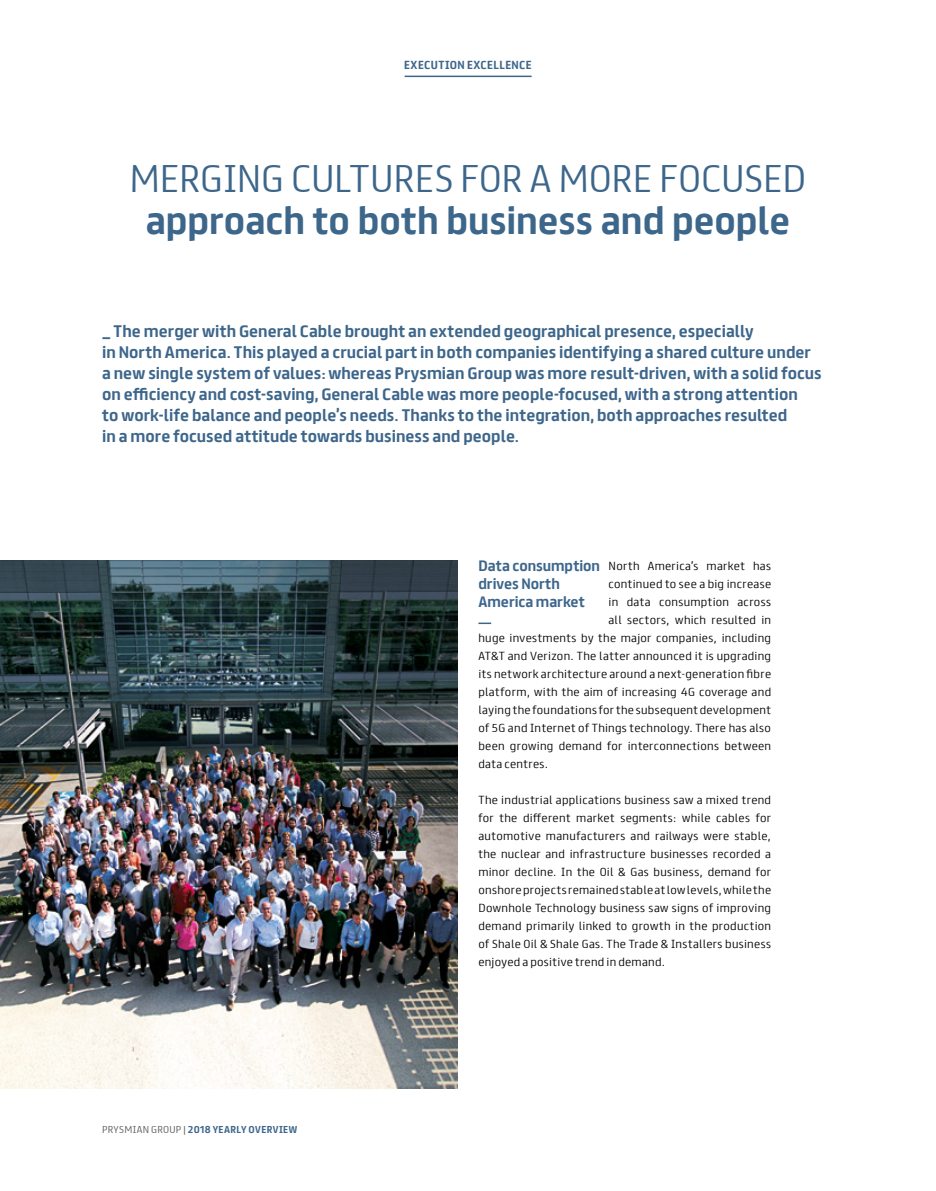
<style>
.page{position:relative;width:936px;height:1191px;background:#fff}
.page>*{position:absolute;margin:0;border:0;box-sizing:border-box;transform-origin:0 0}
.t1{font:700 34.5px "FS Truman";color:#3d668b}
.t2{font:300 34.5px "FS Truman";letter-spacing:-.005em;color:#3d668b}
.t3{font:700 15px/21px "FS Truman";color:#3d668b}
.t4{font:700 13.5px/18px "FS Truman";color:#3d668b}
.t5{font:300 10.5px/18px "FS Truman";letter-spacing:.03em;color:#000;text-align:justify}
.t6{font:700 10.5px "FS Truman";letter-spacing:.035em;color:#3d668b}
.t7{font:700 9px "FS Truman";letter-spacing:.045em;color:#3d668b}
.s1{font-weight:300;color:#575756}
</style>
<div class="page">
<hr style="left:404px;top:76px;width:127px;height:1px;background:#3d668b">
<svg style="left:478px;top:622px;width:13px;height:2px"></svg>
<img style="left:0;top:560px;width:457px;height:529px">
<p class="t6" style="left:404px;top:56px;width:129px">EXECUTION EXCELLENCE</p>
<h1 class="t2" style="left:130px;top:149px;width:678px">MERGING CULTURES FOR A MORE FOCUSED</h1>
<h1 class="t1" style="left:146px;top:191px;width:646px">approach to both business and people</h1>
<p class="t3" style="left:102px;top:319px;width:721px">_ The merger with General Cable brought an extended geographical presence, especially<br>in North America. This played a crucial part in both companies identifying a shared culture under a new single system of values: whereas Prysmian Group was more result-driven, with a solid focus on efficiency and cost-saving, General Cable was more people-focused, with a strong attention<br>to work-life balance and people’s needs. Thanks to the integration, both approaches resulted<br>in a more focused attitude towards business and people.</p>
<p class="t7" style="left:102px;top:1121px;width:197px"><span class="s1">PRYSMIAN GROUP |</span> 2018 YEARLY OVERVIEW</p>
<p class="t4" style="left:478px;top:555px;width:123px">Data consumption drives North<br>America market</p>
<p class="t5" style="left:608px;top:556px;width:164px">North America’s market has</p>
<p class="t5" style="left:608px;top:574px;width:164px">continued to see a big increase</p>
<p class="t5" style="left:608px;top:592px;width:164px">in data consumption across</p>
<p class="t5" style="left:608px;top:610px;width:164px">all sectors, which resulted in</p>
<p class="t5" style="left:478px;top:628px;width:294px">huge investments by the major companies, including</p>
<p class="t5" style="left:478px;top:646px;width:294px">AT&amp;T and Verizon. The latter announced it is upgrading</p>
<p class="t5" style="left:478px;top:664px;width:294px">its network architecture around a next-generation fibre</p>
<p class="t5" style="left:478px;top:682px;width:294px">platform, with the aim of increasing 4G coverage and</p>
<p class="t5" style="left:478px;top:700px;width:294px">laying the foundations for the subsequent development</p>
<p class="t5" style="left:478px;top:718px;width:294px">of 5G and Internet of Things technology. There has also</p>
<p class="t5" style="left:478px;top:736px;width:294px">been growing demand for interconnections between</p>
<p class="t5" style="left:478px;top:754px;width:71px">data centres.</p>
<p class="t5" style="left:478px;top:790px;width:294px">The industrial applications business saw a mixed trend for the different market segments: while cables for automotive manufacturers and railways were stable, the nuclear and infrastructure businesses recorded a minor decline. In the Oil &amp; Gas business, demand for onshore projects remained stable at low levels, while the Downhole Technology business saw signs of improving demand primarily linked to growth in the production of Shale Oil &amp; Shale Gas. The Trade &amp; Installers business enjoyed a positive trend in demand.</p>
</div>
